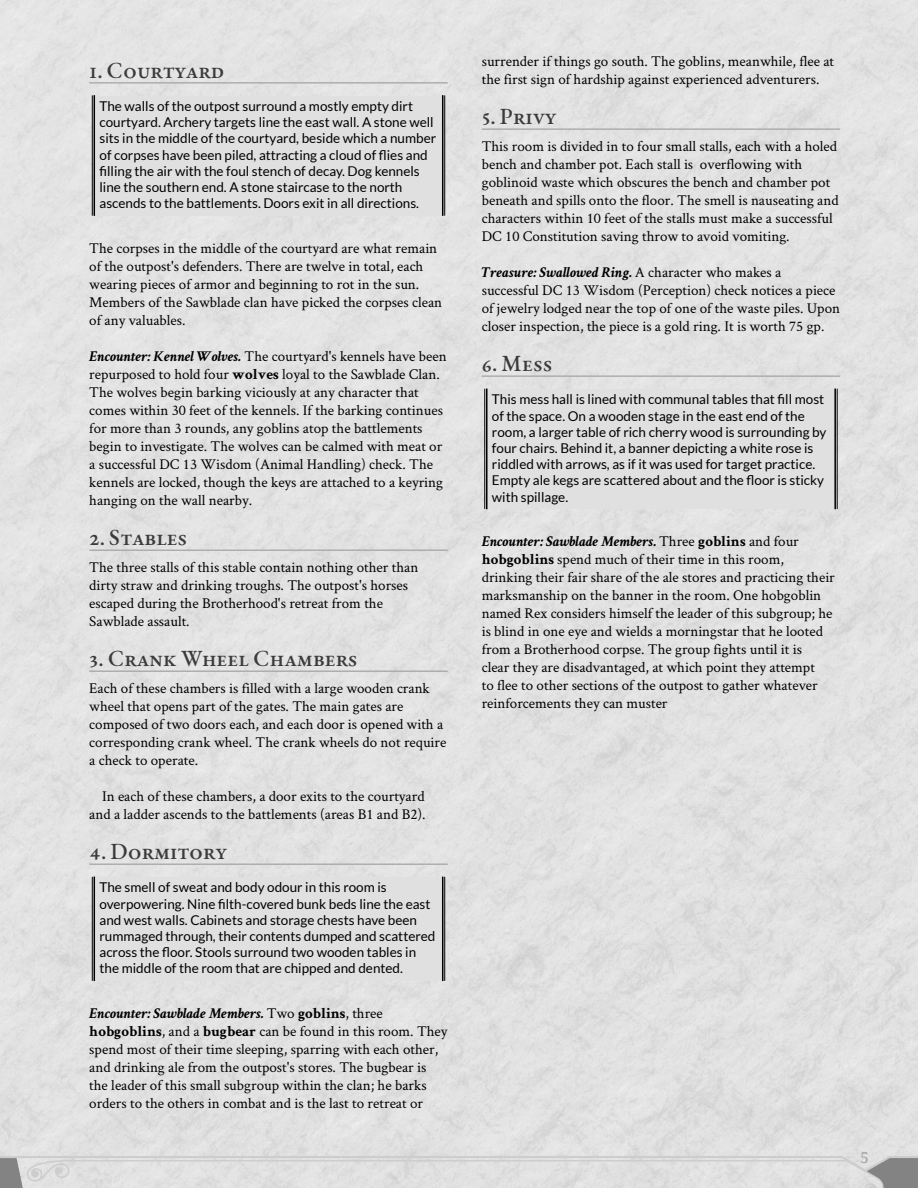
<style>
.page{position:relative;width:918px;height:1188px;background:#fff}
.page>*{position:absolute;margin:0;border:0;box-sizing:border-box;transform-origin:0 0}
.Heading_2{font:500 22.5px "EB Garamond";letter-spacing:-.005em;color:#3b3b3b}
.Core_Body{font:15px/18px "Crimson Text";color:#000}
.Core_Body_2{font:15px/18px "Crimson Text";color:#000;text-align:right}
.t1{font:15px "Noto Serif";color:#9e9e9e}
.Boxed_Text{font:13.5px/16.2px "Lato";color:#000}
.s1{font-weight:700;font-style:italic}
.s2{font-weight:700}
</style>
<div class="page">
<div style="left:0;top:0;width:918px;height:1156px;background:#e2e2e2"></div>
<svg style="left:0;top:1156px;width:918px;height:32px;background:#d8d8d8"></svg>
<hr style="left:89px;top:82px;width:359px;height:2px;background:#aeaeae">
<div style="left:94px;top:96px;width:349px;height:119px;background:#e0e0e0"></div>
<hr style="left:92px;top:96px;width:1px;height:119px;background:#000">
<hr style="left:94px;top:96px;width:1px;height:119px;background:#000">
<hr style="left:444px;top:96px;width:1px;height:119px;background:#000">
<hr style="left:442px;top:96px;width:1px;height:119px;background:#000">
<hr style="left:89px;top:549px;width:359px;height:2px;background:#aeaeae">
<hr style="left:89px;top:670px;width:359px;height:2px;background:#aeaeae">
<hr style="left:89px;top:863px;width:359px;height:2px;background:#aeaeae">
<div style="left:94px;top:877px;width:349px;height:103px;background:#e0e0e0"></div>
<hr style="left:92px;top:877px;width:1px;height:103px;background:#000">
<hr style="left:94px;top:877px;width:1px;height:103px;background:#000">
<hr style="left:444px;top:877px;width:1px;height:103px;background:#000">
<hr style="left:442px;top:877px;width:1px;height:103px;background:#000">
<hr style="left:482px;top:128px;width:358px;height:2px;background:#aeaeae">
<hr style="left:482px;top:375px;width:358px;height:2px;background:#aeaeae">
<div style="left:486px;top:389px;width:350px;height:119px;background:#e0e0e0"></div>
<hr style="left:484px;top:389px;width:1px;height:119px;background:#000">
<hr style="left:486px;top:389px;width:1px;height:119px;background:#000">
<hr style="left:837px;top:389px;width:1px;height:119px;background:#000">
<hr style="left:834px;top:389px;width:2px;height:119px;background:#000">
<p class="Heading_2" style="left:89px;top:56px;width:137px">1. Courtyard</p>
<p class="Boxed_Text" style="left:99px;top:98px;width:338px">The walls of the outpost surround a mostly empty dirt courtyard. Archery targets line the east wall. A stone well sits in the middle of the courtyard, beside which a number of corpses have been piled, attracting a cloud of flies and filling the air with the foul stench of decay. Dog kennels line the southern end. A stone staircase to the north ascends to the battlements. Doors exit in all directions.</p>
<p class="Core_Body" style="left:89px;top:238px;width:354px">The corpses in the middle of the courtyard are what remain of the outpost's defenders. There are twelve in total, each wearing pieces of armor and beginning to rot in the sun.<br>Members of the Sawblade clan have picked the corpses clean of any valuables.</p>
<p class="Core_Body" style="left:89px;top:346px;width:359px"><span class="s1">Encounter: Kennel Wolves.</span> The courtyard's kennels have been repurposed to hold four <span class="s2">wolves</span> loyal to the Sawblade Clan.<br>The wolves begin barking viciously at any character that comes within 30 feet of the kennels. If the barking continues for more than 3 rounds, any goblins atop the battlements begin to investigate. The wolves can be calmed with meat or a successful DC 13 Wisdom (Animal Handling) check. The kennels are locked, though the keys are attached to a keyring hanging on the wall nearby.</p>
<p class="Heading_2" style="left:89px;top:523px;width:100px">2. Stables</p>
<p class="Core_Body" style="left:89px;top:557px;width:331px">The three stalls of this stable contain nothing other than dirty straw and drinking troughs. The outpost's horses escaped during the Brotherhood's retreat from the Sawblade assault.</p>
<p class="Heading_2" style="left:89px;top:644px;width:270px">3. Crank Wheel Chambers</p>
<p class="Core_Body" style="left:89px;top:678px;width:359px">Each of these chambers is filled with a large wooden crank wheel that opens part of the gates. The main gates are composed of two doors each, and each door is opened with a corresponding crank wheel. The crank wheels do not require a check to operate.</p>
<p class="Core_Body_2" style="left:89px;top:786px;width:338px">In each of these chambers, a door exits to the courtyard and a ladder ascends to the battlements (areas B1 and B2).</p>
<p class="Heading_2" style="left:89px;top:837px;width:140px">4. Dormitory</p>
<p class="Boxed_Text" style="left:99px;top:879px;width:338px">The smell of sweat and body odour in this room is overpowering. Nine filth-covered bunk beds line the east and west walls. Cabinets and storage chests have been rummaged through, their contents dumped and scattered across the floor. Stools surround two wooden tables in the middle of the room that are chipped and dented.</p>
<p class="Core_Body" style="left:89px;top:1004px;width:360px"><span class="s1">Encounter: Sawblade Members.</span> Two <span class="s2">goblins</span>, three <span class="s2">hobgoblins</span>, and a <span class="s2">bugbear</span> can be found in this room. They spend most of their time sleeping, sparring with each other, and drinking ale from the outpost's stores. The bugbear is the leader of this small subgroup within the clan; he barks orders to the others in combat and is the last to retreat or</p>
<p class="Core_Body" style="left:482px;top:51px;width:354px">surrender if things go south. The goblins, meanwhile, flee at the first sign of hardship against experienced adventurers.</p>
<p class="Heading_2" style="left:482px;top:102px;width:77px">5. Privy</p>
<p class="Core_Body" style="left:482px;top:136px;width:358px">This room is divided in to four small stalls, each with a holed bench and chamber pot. Each stall is overflowing with goblinoid waste which obscures the bench and chamber pot beneath and spills onto the floor. The smell is nauseating and characters within 10 feet of the stalls must make a successful DC 10 Constitution saving throw to avoid vomiting.</p>
<p class="Core_Body" style="left:482px;top:262px;width:360px"><span class="s1">Treasure: Swallowed Ring.</span> A character who makes a successful DC 13 Wisdom (Perception) check notices a piece of jewelry lodged near the top of one of the waste piles. Upon closer inspection, the piece is a gold ring. It is worth 75 gp.</p>
<p class="Heading_2" style="left:482px;top:349px;width:73px">6. Mess</p>
<p class="Boxed_Text" style="left:492px;top:391px;width:336px">This mess hall is lined with communal tables that fill most of the space. On a wooden stage in the east end of the room, a larger table of rich cherry wood is surrounding by four chairs. Behind it, a banner depicting a white rose is riddled with arrows, as if it was used for target practice.<br>Empty ale kegs are scattered about and the floor is sticky with spillage.</p>
<p class="Core_Body" style="left:482px;top:532px;width:355px"><span class="s1">Encounter: Sawblade Members.</span> Three <span class="s2">goblins</span> and four <span class="s2">hobgoblins</span> spend much of their time in this room, drinking their fair share of the ale stores and practicing their marksmanship on the banner in the room. One hobgoblin named Rex considers himself the leader of this subgroup; he is blind in one eye and wields a morningstar that he looted from a Brotherhood corpse. The group fights until it is<br>clear they are disadvantaged, at which point they attempt<br>to flee to other sections of the outpost to gather whatever reinforcements they can muster</p>
<p class="t1" style="left:860px;top:1148px;width:10px">5</p>
</div>
